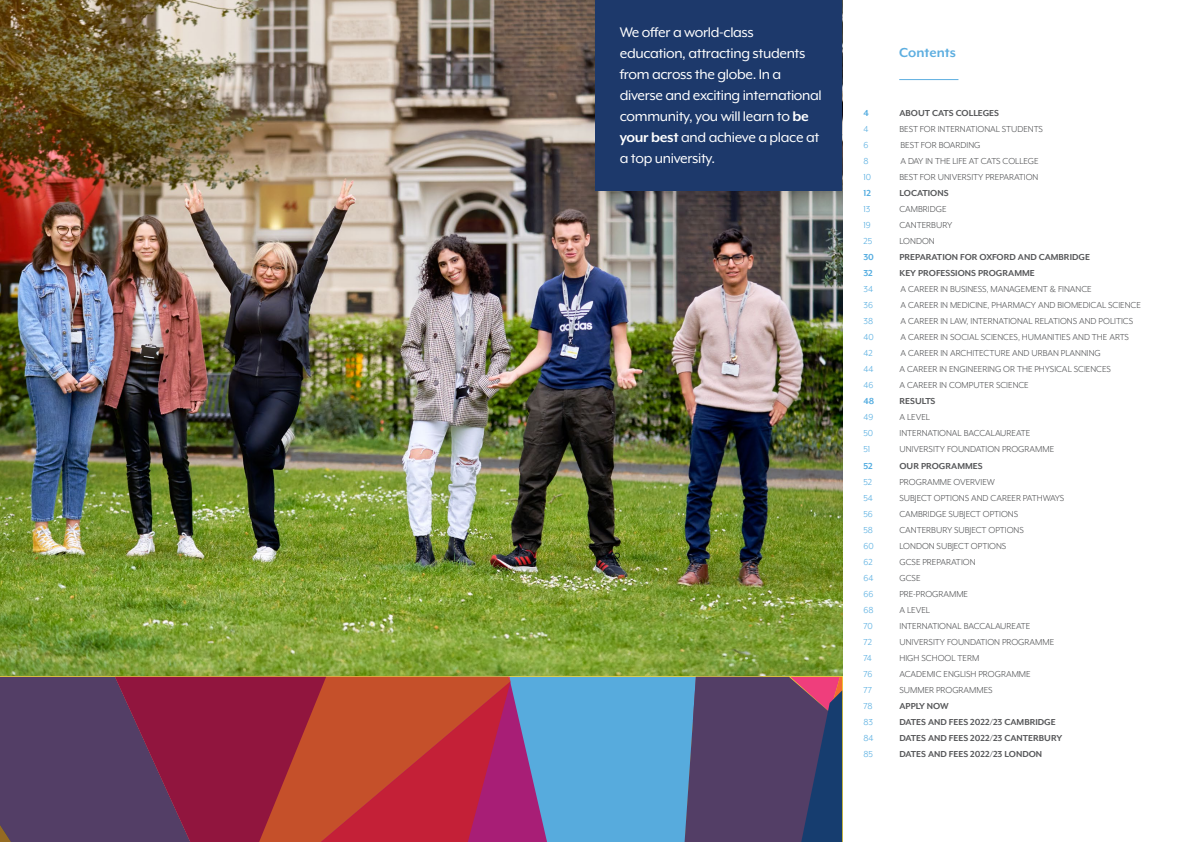
<style>
.page{position:relative;width:1191px;height:842px;background:#fff}
.page>*{position:absolute;margin:0;border:0;box-sizing:border-box;transform-origin:0 0}
.t1{font:16px/21px "Mr Eaves XL Mod OT";letter-spacing:-.02em;color:#fff}
._07_Sub_Heads_Blue{font:700 15px "Mr Eaves XL Mod OT";color:#5daee0}
.t2{font:10px "Mr Eaves XL Mod OT";color:#57585a}
.t3{font:700 10px "Mr Eaves XL Mod OT";color:#57585a}
.t4{font:10px "Mr Eaves XL Mod OT";color:#53ace0}
.t5{font:700 10px "Mr Eaves XL Mod OT";color:#53ace0}
.s1{font-weight:700}
</style>
<div class="page">
<img style="left:0;top:0;width:842px;height:676px">
<div style="left:595px;top:0;width:247px;height:191px;background:#1d396b"></div>
<hr style="left:899px;top:79px;width:59px;height:1px;background:#5daee0">
<div style="left:547px;top:675px;width:150px;height:167px;background:#57abdd"></div>
<svg style="left:115px;top:674px;width:432px;height:168px;background:#7e6ca2"></svg>
<svg style="left:0;top:675px;width:511px;height:167px;background:#933346"></svg>
<svg style="left:582px;top:676px;width:261px;height:166px;background:#546c97"></svg>
<p class="t1" style="left:620px;top:22px;width:203px">We offer a world-class education, attracting students from across the globe. In a diverse and exciting international community, you will learn to <span class="s1">be your best</span> and achieve a place at a top university.</p>
<p class="_07_Sub_Heads_Blue" style="left:899px;top:44px;width:58px">Contents</p>
<p class="t5" style="left:863px;top:108px;width:7px">4</p>
<p class="t3" style="left:899px;top:108px;width:101px">ABOUT CATS COLLEGES</p>
<p class="t4" style="left:863px;top:124px;width:7px">4</p>
<p class="t2" style="left:899px;top:124px;width:145px">BEST FOR INTERNATIONAL STUDENTS</p>
<p class="t4" style="left:863px;top:140px;width:6px">6</p>
<p class="t2" style="left:900px;top:140px;width:82px">BEST FOR BOARDING</p>
<p class="t4" style="left:863px;top:156px;width:7px">8</p>
<p class="t2" style="left:900px;top:156px;width:140px">A DAY IN THE LIFE AT CATS COLLEGE</p>
<p class="t4" style="left:863px;top:172px;width:9px">10</p>
<p class="t2" style="left:899px;top:172px;width:140px">BEST FOR UNIVERSITY PREPARATION</p>
<p class="t5" style="left:863px;top:188px;width:9px">12</p>
<p class="t3" style="left:899px;top:188px;width:51px">LOCATIONS</p>
<p class="t4" style="left:863px;top:204px;width:8px">13</p>
<p class="t2" style="left:899px;top:204px;width:49px">CAMBRIDGE</p>
<p class="t4" style="left:863px;top:220px;width:9px">19</p>
<p class="t2" style="left:899px;top:220px;width:54px">CANTERBURY</p>
<p class="t4" style="left:863px;top:236px;width:10px">25</p>
<p class="t2" style="left:899px;top:236px;width:37px">LONDON</p>
<p class="t5" style="left:863px;top:252px;width:12px">30</p>
<p class="t3" style="left:899px;top:252px;width:192px">PREPARATION FOR OXFORD AND CAMBRIDGE</p>
<p class="t5" style="left:863px;top:268px;width:11px">32</p>
<p class="t3" style="left:899px;top:268px;width:137px">KEY PROFESSIONS PROGRAMME</p>
<p class="t4" style="left:863px;top:284px;width:11px">34</p>
<p class="t2" style="left:900px;top:284px;width:193px">A CAREER IN BUSINESS, MANAGEMENT &amp; FINANCE</p>
<p class="t4" style="left:863px;top:300px;width:11px">36</p>
<p class="t2" style="left:900px;top:300px;width:242px">A CAREER IN MEDICINE, PHARMACY AND BIOMEDICAL SCIENCE</p>
<p class="t4" style="left:863px;top:316px;width:11px">38</p>
<p class="t2" style="left:900px;top:316px;width:234px">A CAREER IN LAW, INTERNATIONAL RELATIONS AND POLITICS</p>
<p class="t4" style="left:863px;top:332px;width:12px">40</p>
<p class="t2" style="left:900px;top:332px;width:230px">A CAREER IN SOCIAL SCIENCES, HUMANITIES AND THE ARTS</p>
<p class="t4" style="left:863px;top:348px;width:11px">42</p>
<p class="t2" style="left:900px;top:348px;width:202px">A CAREER IN ARCHITECTURE AND URBAN PLANNING</p>
<p class="t4" style="left:863px;top:364px;width:12px">44</p>
<p class="t2" style="left:899px;top:364px;width:213px">A CAREER IN ENGINEERING OR THE PHYSICAL SCIENCES</p>
<p class="t4" style="left:863px;top:380px;width:11px">46</p>
<p class="t2" style="left:899px;top:380px;width:131px">A CAREER IN COMPUTER SCIENCE</p>
<p class="t5" style="left:863px;top:396px;width:12px">48</p>
<p class="t3" style="left:899px;top:396px;width:38px">RESULTS</p>
<p class="t4" style="left:863px;top:412px;width:11px">49</p>
<p class="t2" style="left:899px;top:412px;width:32px">A LEVEL</p>
<p class="t4" style="left:863px;top:428px;width:11px">50</p>
<p class="t2" style="left:899px;top:428px;width:132px">INTERNATIONAL BACCALAUREATE</p>
<p class="t4" style="left:863px;top:444px;width:8px">51</p>
<p class="t2" style="left:899px;top:444px;width:156px">UNIVERSITY FOUNDATION PROGRAMME</p>
<p class="t5" style="left:863px;top:460px;width:11px">52</p>
<p class="t3" style="left:899px;top:460px;width:85px">OUR PROGRAMMES</p>
<p class="t4" style="left:863px;top:476px;width:10px">52</p>
<p class="t2" style="left:899px;top:476px;width:97px">PROGRAMME OVERVIEW</p>
<p class="t4" style="left:863px;top:492px;width:11px">54</p>
<p class="t2" style="left:899px;top:492px;width:166px">SUBJECT OPTIONS AND CAREER PATHWAYS</p>
<p class="t4" style="left:863px;top:508px;width:11px">56</p>
<p class="t2" style="left:899px;top:508px;width:120px">CAMBRIDGE SUBJECT OPTIONS</p>
<p class="t4" style="left:863px;top:524px;width:11px">58</p>
<p class="t2" style="left:899px;top:524px;width:126px">CANTERBURY SUBJECT OPTIONS</p>
<p class="t4" style="left:863px;top:540px;width:12px">60</p>
<p class="t2" style="left:899px;top:540px;width:108px">LONDON SUBJECT OPTIONS</p>
<p class="t4" style="left:863px;top:556px;width:11px">62</p>
<p class="t2" style="left:899px;top:556px;width:78px">GCSE PREPARATION</p>
<p class="t4" style="left:863px;top:572px;width:11px">64</p>
<p class="t2" style="left:899px;top:572px;width:23px">GCSE</p>
<p class="t4" style="left:863px;top:588px;width:11px">66</p>
<p class="t2" style="left:899px;top:588px;width:70px">PRE-PROGRAMME</p>
<p class="t4" style="left:863px;top:604px;width:12px">68</p>
<p class="t2" style="left:899px;top:604px;width:32px">A LEVEL</p>
<p class="t4" style="left:863px;top:620px;width:11px">70</p>
<p class="t2" style="left:899px;top:620px;width:132px">INTERNATIONAL BACCALAUREATE</p>
<p class="t4" style="left:863px;top:636px;width:10px">72</p>
<p class="t2" style="left:899px;top:636px;width:156px">UNIVERSITY FOUNDATION PROGRAMME</p>
<p class="t4" style="left:863px;top:652px;width:10px">74</p>
<p class="t2" style="left:899px;top:652px;width:81px">HIGH SCHOOL TERM</p>
<p class="t4" style="left:863px;top:668px;width:10px">76</p>
<p class="t2" style="left:899px;top:668px;width:133px">ACADEMIC ENGLISH PROGRAMME</p>
<p class="t4" style="left:863px;top:684px;width:10px">77</p>
<p class="t2" style="left:899px;top:684px;width:95px">SUMMER PROGRAMMES</p>
<p class="t4" style="left:863px;top:700px;width:11px">78</p>
<p class="t3" style="left:899px;top:700px;width:51px">APPLY NOW</p>
<p class="t4" style="left:863px;top:716px;width:11px">83</p>
<p class="t3" style="left:899px;top:716px;width:158px">DATES AND FEES 2022/23 CAMBRIDGE</p>
<p class="t4" style="left:863px;top:732px;width:12px">84</p>
<p class="t3" style="left:899px;top:732px;width:164px">DATES AND FEES 2022/23 CANTERBURY</p>
<p class="t4" style="left:863px;top:748px;width:11px">85</p>
<p class="t3" style="left:899px;top:748px;width:144px">DATES AND FEES 2022/23 LONDON</p>
</div>
